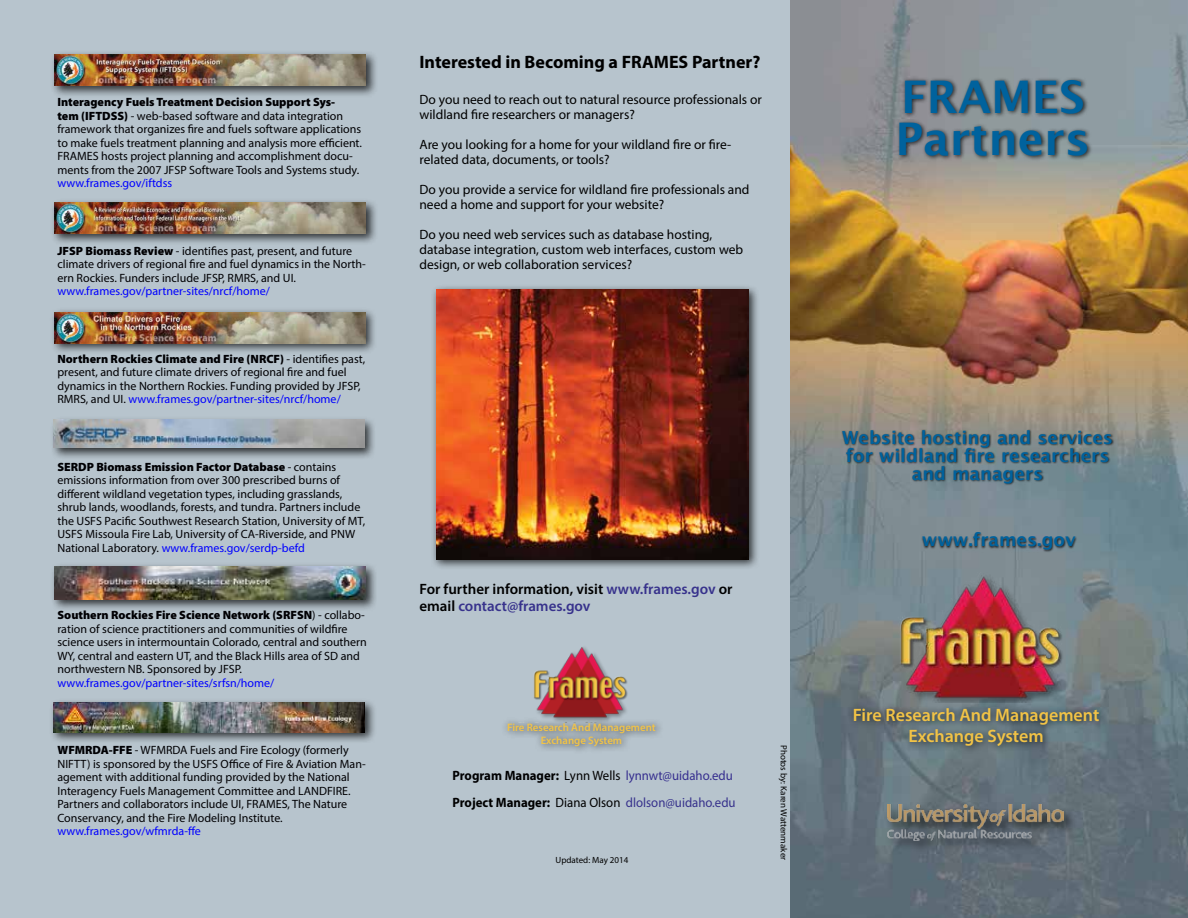
<style>
.page{position:relative;width:1188px;height:918px;background:#b7c4cd}
.page>*{position:absolute;margin:0;border:0;box-sizing:border-box;transform-origin:0 0}
.t1{font:700 45px/42px "Lucida Grande";color:#00629d}
.t2{font:700 18px/18px "Lucida Grande";color:#00629d;text-align:center}
.t3{font:600 18px/21.6px "Myriad Pro";color:#f2c346;text-align:center}
.t4{font:700 18px "Myriad Pro";color:#000}
.t5{font:600 15px/16.5px "Myriad Pro";color:#000}
.t6{font:13.5px/15px "Myriad Pro";color:#000}
.t7{font:13.5px/27px "Myriad Pro";color:#000;scale:.95 1}
.t8{font:12px/13.5px "Myriad Pro";color:#000003}
.t9{font:12px "Myriad Pro";color:#00f}
.t10{font:600 10.8px/13px "Myriad Pro";color:#f2c346;text-align:center}
.t11{font:9px "Myriad Pro";color:#000}
.s1{font-weight:900}
.s2{color:#00f}
.s3{color:#37328c}
.s4{font-weight:700;color:#000001}
.s5{color:#362e8f}
.s6{font-weight:700}
</style>
<div class="page">
<img style="left:791px;top:0;width:397px;height:918px">
<div style="left:896px;top:77px;width:197px;height:84px;background:#000;opacity:.75"></div>
<div style="left:842px;top:429px;width:273px;height:57px;background:#000;opacity:.75"></div>
<div style="left:921px;top:532px;width:156px;height:20px;background:#000;opacity:.75"></div>
<div style="left:431px;top:284px;width:329px;height:287px;background:#000;opacity:.75"></div>
<img style="left:436px;top:290px;width:313px;height:269px">
<div style="left:847px;top:702px;width:261px;height:53px;background:#000;opacity:.75"></div>
<div style="left:501px;top:716px;width:163px;height:39px;background:#000;opacity:.75"></div>
<div style="left:50px;top:416px;width:327px;height:45px;background:#000;opacity:.75"></div>
<img style="left:54px;top:420px;width:310px;height:28px">
<div style="left:51px;top:562px;width:326px;height:50px;background:#000;opacity:.75"></div>
<img style="left:54px;top:566px;width:311px;height:33px">
<div style="left:50px;top:307px;width:327px;height:48px;background:#000;opacity:.75"></div>
<img style="left:54px;top:312px;width:311px;height:31px">
<div style="left:49px;top:698px;width:327px;height:46px;background:#000;opacity:.75"></div>
<img style="left:54px;top:703px;width:311px;height:29px">
<div style="left:50px;top:51px;width:328px;height:47px;background:#000;opacity:.75"></div>
<img style="left:54px;top:54px;width:311px;height:31px">
<div style="left:50px;top:199px;width:328px;height:47px;background:#000;opacity:.75"></div>
<img style="left:54px;top:203px;width:311px;height:31px">
<div style="left:885px;top:803px;width:192px;height:51px;background:#000;opacity:.75"></div>
<img style="left:887px;top:805px;width:177px;height:36px">
<img style="left:864px;top:573px;width:233px;height:130px">
<img style="left:512px;top:647px;width:135px;height:76px">
<p class="t8" style="left:57px;top:95px;width:306px"><span class="s1">Interagency Fuels Treatment Decision Support Sys-<br>tem (IFTDSS)</span> - web-based software and data integration framework that organizes fire and fuels software applications to make fuels treatment planning and analysis more efficient.<br>FRAMES hosts project planning and accomplishment docu&shy;ments from the 2007 JFSP Software Tools and Systems study.</p>
<p class="t9" style="left:57px;top:176px;width:116px">www.frames.gov/iftdss</p>
<p class="t8" style="left:57px;top:244px;width:310px"><span class="s1">JFSP Biomass Review</span> - identifies past, present, and future climate drivers of regional fire and fuel dynamics in the North&shy;ern Rockies. Funders include JFSP, RMRS, and UI.</p>
<p class="t9" style="left:57px;top:284px;width:214px">www.frames.gov/partner-sites/nrcf/home/</p>
<p class="t8" style="left:57px;top:352px;width:309px"><span class="s1">Northern Rockies Climate and Fire (NRCF)</span> - identifies past, present, and future climate drivers of regional fire and fuel dynamics in the Northern Rockies. Funding provided by JFSP, RMRS, and UI. <span class="s2">www.frames.gov/partner-sites/nrcf/home/</span></p>
<p class="t8" style="left:57px;top:460px;width:309px"><span class="s1">SERDP Biomass Emission Factor Database</span> - contains emissions information from over 300 prescribed burns of different wildland vegetation types, including grasslands, shrub lands, woodlands, forests, and tundra. Partners include the USFS Pacific Southwest Research Station, University of MT, USFS Missoula Fire Lab, University of CA-Riverside, and PNW National Laboratory. <span class="s2">www.frames.gov/serdp-befd</span></p>
<p class="t8" style="left:57px;top:608px;width:311px"><span class="s1">Southern Rockies Fire Science Network (SRFSN</span>) - collabo&shy;ration of science practitioners and communities of wildfire science users in intermountain Colorado, central and southern WY, central and eastern UT, and the Black Hills area of SD and northwestern NB. Sponsored by JFSP.</p>
<p class="t9" style="left:57px;top:675px;width:218px">www.frames.gov/partner-sites/srfsn/home/</p>
<p class="t8" style="left:57px;top:743px;width:310px"><span class="s1">WFMRDA-FFE</span> - WFMRDA Fuels and Fire Ecology (formerly NIFTT) is sponsored by the USFS Office of Fire &amp; Aviation Man&shy;agement with additional funding provided by the National Interagency Fuels Management Committee and LANDFIRE.<br>Partners and collaborators include UI, FRAMES, The Nature Conservancy, and the Fire Modeling Institute.</p>
<p class="t9" style="left:57px;top:824px;width:145px">www.frames.gov/wfmrda-ffe</p>
<h2 class="t4" style="left:419px;top:50px;width:342px">Interested in Becoming a FRAMES Partner?</h2>
<p class="t6" style="left:419px;top:92px;width:344px">Do you need to reach out to natural resource professionals or wildland fire researchers or managers?</p>
<p class="t6" style="left:419px;top:137px;width:313px">Are you looking for a home for your wildland fire or fire&shy;related data, documents, or tools?</p>
<p class="t6" style="left:419px;top:182px;width:332px">Do you provide a service for wildland fire professionals and need a home and support for your website?</p>
<p class="t6" style="left:419px;top:227px;width:325px">Do you need web services such as database hosting, database integration, custom web interfaces, custom web design, or web collaboration services?</p>
<p class="t5" style="left:419px;top:580px;width:315px">For further information, visit <span class="s3">www.frames.gov</span> or email <span class="s3">contact@frames.gov</span></p>
<p class="t10" style="left:507px;top:720px;width:150px">Fire Research And Management<br>Exchange System</p>
<p class="t7" style="left:453px;top:762px;width:300px"><span class="s4">Program Manager:</span> Lynn Wells <span class="s5">lynnwt@uidaho.edu<br></span><span class="s6">Project Manager:</span> Diana Olson <span class="s3">dlolson@uidaho.edu</span></p>
<p class="t11" style="left:556px;top:854px;width:74px">Updated: May 2014</p>
<p class="t11" style="left:789px;top:745px;width:117px;rotate:90deg">Photos by: Karen Wattenmaker</p>
<h1 class="t1" style="left:896px;top:76px;width:196px">FRAMES<br>Partners</h1>
<h2 class="t2" style="left:842px;top:428px;width:272px">Website hosting and services for wildland fire researchers and managers</h2>
<h2 class="t2" style="left:922px;top:530px;width:155px">www.frames.gov</h2>
<h2 class="t3" style="left:853px;top:703px;width:248px">Fire Research And Management<br>Exchange System</h2>
</div>
